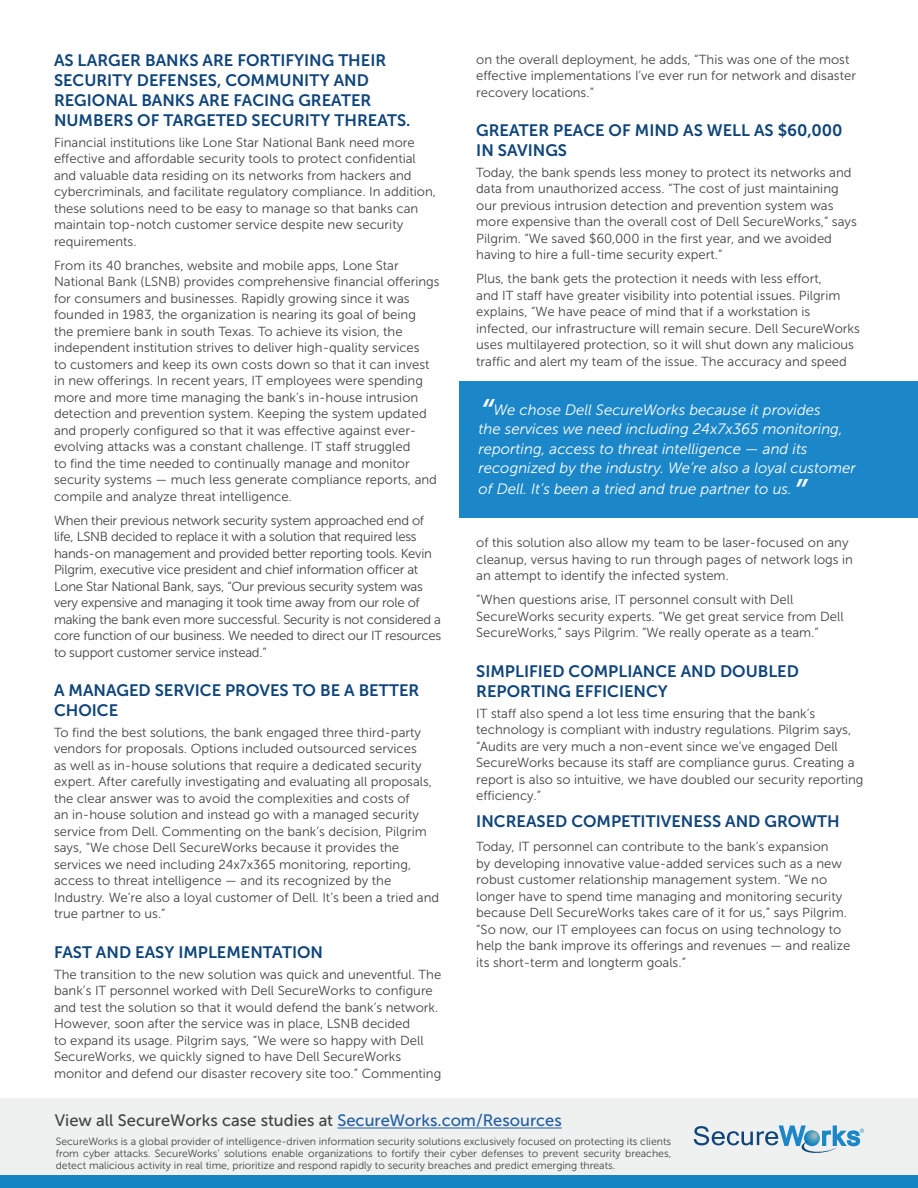
<style>
.page{position:relative;width:918px;height:1188px;background:#fff}
.page>*{position:absolute;margin:0;border:0;box-sizing:border-box;transform-origin:0 0}
.t1{font:italic 45px "Museo Sans For Dell 300";color:#fff}
.t2{font:16.5px/19.8px "Museo Sans For Dell 700";color:#0f457a}
.t3{font:16.5px "Museo Sans For Dell 500";color:#434343}
.t4{font:italic 15px/19.5px "Museo Sans For Dell 300";color:#fff}
.t5{font:13.2px/16.5px "Museo Sans For Dell 300";color:#434343}
.t6{font:13.2px/16.5px "Museo Sans For Dell 300";letter-spacing:-.02em;color:#434343}
.t7{font:10.5px/12px "Museo Sans For Dell 300";color:#434343;text-align:justify}
.s1{color:#225ea0}
</style>
<div class="page">
<div style="left:0;top:1099px;width:918px;height:89px;background:#eff0f0"></div>
<hr style="left:337px;top:1128px;width:225px;height:1px;background:#225ea0">
<svg style="left:694px;top:1125px;width:170px;height:28px"></svg>
<div style="left:0;top:1175px;width:918px;height:13px;background:#1584c3"></div>
<div style="left:459px;top:381px;width:459px;height:137px;background:#1c87c8"></div>
<p class="t2" style="left:54px;top:51px;width:358px">AS LARGER BANKS ARE FORTIFYING THEIR SECURITY DEFENSES, COMMUNITY AND REGIONAL BANKS ARE FACING GREATER NUMBERS OF TARGETED SECURITY THREATS.</p>
<p class="t5" style="left:54px;top:134px;width:384px">Financial institutions like Lone Star National Bank need more effective and affordable security tools to protect confidential and valuable data residing on its networks from hackers and cybercriminals, and facilitate regulatory compliance. In addition, these solutions need to be easy to manage so that banks can maintain top-notch customer service despite new security requirements.</p>
<p class="t5" style="left:54px;top:257px;width:387px">From its 40 branches, website and mobile apps, Lone Star National Bank (LSNB) provides comprehensive financial offerings for consumers and businesses. Rapidly growing since it was founded in 1983, the organization is nearing its goal of being<br>the premiere bank in south Texas. To achieve its vision, the independent institution strives to deliver high-quality services<br>to customers and keep its own costs down so that it can invest in new offerings. In recent years, IT employees were spending more and more time managing the bank’s in-house intrusion detection and prevention system. Keeping the system updated and properly configured so that it was effective against ever&shy;evolving attacks was a constant challenge. IT staff struggled<br>to find the time needed to continually manage and monitor security systems — much less generate compliance reports, and compile and analyze threat intelligence.</p>
<p class="t6" style="left:54px;top:512px;width:389px">When their previous network security system approached end of life, LSNB decided to replace it with a solution that required less hands-on management and provided better reporting tools. Kevin Pilgrim, executive vice president and chief information officer at Lone Star National Bank, says, “Our previous security system was very expensive and managing it took time away from our role of making the bank even more successful. Security is not considered a core function of our business. We needed to direct our IT resources to support customer service instead.”</p>
<p class="t2" style="left:54px;top:680px;width:367px">A MANAGED SERVICE PROVES TO BE A BETTER<br>CHOICE</p>
<p class="t5" style="left:54px;top:724px;width:387px">To find the best solutions, the bank engaged three third-party vendors for proposals. Options included outsourced services<br>as well as in-house solutions that require a dedicated security expert. After carefully investigating and evaluating all proposals, the clear answer was to avoid the complexities and costs of<br>an in-house solution and instead go with a managed security service from Dell. Commenting on the bank’s decision, Pilgrim says, “We chose Dell SecureWorks because it provides the services we need including 24x7x365 monitoring, reporting, access to threat intelligence — and its recognized by the Industry. We’re also a loyal customer of Dell. It’s been a tried and true partner to us.”</p>
<p class="t2" style="left:54px;top:942px;width:271px">FAST AND EASY IMPLEMENTATION</p>
<p class="t5" style="left:54px;top:966px;width:389px">The transition to the new solution was quick and uneventful. The bank’s IT personnel worked with Dell SecureWorks to configure and test the solution so that it would defend the bank’s network.<br>However, soon after the service was in place, LSNB decided<br>to expand its usage. Pilgrim says, “We were so happy with Dell SecureWorks, we quickly signed to have Dell SecureWorks monitor and defend our disaster recovery site too.” Commenting</p>
<p class="t5" style="left:476px;top:51px;width:381px">on the overall deployment, he adds, “This was one of the most effective implementations I’ve ever run for network and disaster recovery locations.”</p>
<p class="t2" style="left:476px;top:121px;width:368px">GREATER PEACE OF MIND AS WELL AS $60,000<br>IN SAVINGS</p>
<p class="t5" style="left:476px;top:164px;width:382px">Today, the bank spends less money to protect its networks and data from unauthorized access. “The cost of just maintaining our previous intrusion detection and prevention system was more expensive than the overall cost of Dell SecureWorks,” says Pilgrim. “We saved $60,000 in the first year, and we avoided having to hire a full-time security expert.”</p>
<p class="t5" style="left:476px;top:271px;width:385px">Plus, the bank gets the protection it needs with less effort,<br>and IT staff have greater visibility into potential issues. Pilgrim explains, “We have peace of mind that if a workstation is infected, our infrastructure will remain secure. Dell SecureWorks uses multilayered protection, so it will shut down any malicious traffic and alert my team of the issue. The accuracy and speed</p>
<h1 class="t1" style="left:478px;top:392px;width:17px">“</h1>
<p class="t4" style="left:478px;top:400px;width:379px;text-indent:15px">We chose Dell SecureWorks because it provides<br>the services we need including 24x7x365 monitoring, reporting, access to threat intelligence — and its recognized by the industry. We’re also a loyal customer</p>
<p class="t4" style="left:478px;top:479px;width:315px">of Dell. It’s been a tried and true partner to us.</p>
<h1 class="t1" style="left:792px;top:471px;width:16px">”</h1>
<p class="t5" style="left:476px;top:535px;width:378px">of this solution also allow my team to be laser-focused on any cleanup, versus having to run through pages of network logs in an attempt to identify the infected system.</p>
<p class="t5" style="left:476px;top:592px;width:369px">”When questions arise, IT personnel consult with Dell<br>SecureWorks security experts. “We get great service from Dell<br>SecureWorks,” says Pilgrim. “We really operate as a team.”</p>
<p class="t2" style="left:476px;top:661px;width:324px">SIMPLIFIED COMPLIANCE AND DOUBLED<br>REPORTING EFFICIENCY</p>
<p class="t5" style="left:476px;top:705px;width:389px">IT staff also spend a lot less time ensuring that the bank’s technology is compliant with industry regulations. Pilgrim says, “Audits are very much a non-event since we’ve engaged Dell SecureWorks because its staff are compliance gurus. Creating a report is also so intuitive, we have doubled our security reporting efficiency.”</p>
<p class="t2" style="left:476px;top:812px;width:365px">INCREASED COMPETITIVENESS AND GROWTH</p>
<p class="t5" style="left:476px;top:839px;width:376px">Today, IT personnel can contribute to the bank’s expansion<br>by developing innovative value-added services such as a new robust customer relationship management system. “We no longer have to spend time managing and monitoring security because Dell SecureWorks takes care of it for us,” says Pilgrim. “So now, our IT employees can focus on using technology to help the bank improve its offerings and revenues — and realize its short-term and longterm goals.”</p>
<p class="t3" style="left:55px;top:1112px;width:508px">View all SecureWorks case studies at <span class="s1">SecureWorks.com/Resources</span></p>
<p class="t7" style="left:56px;top:1135px;width:617px">SecureWorks is a global provider of intelligence-driven information security solutions exclusively focused on protecting its clients from cyber attacks. SecureWorks’ solutions enable organizations to fortify their cyber defenses to prevent security breaches, detect malicious activity in real time, prioritize and respond rapidly to security breaches and predict emerging threats.</p>
</div>
